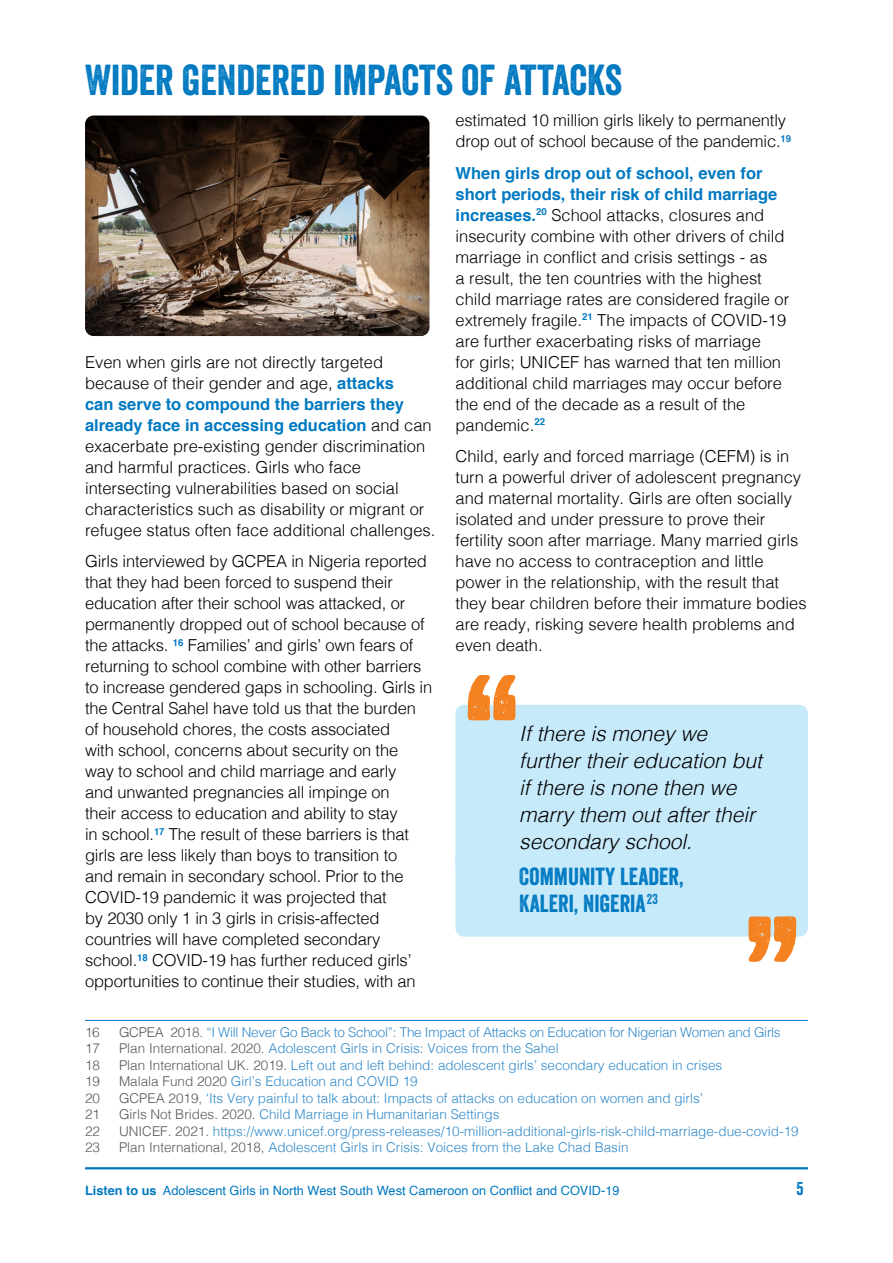
<style>
.page{position:relative;width:893px;height:1263px;background:#fff}
.page>*{position:absolute;margin:0;border:0;box-sizing:border-box;transform-origin:0 0}
.t1{font:42px "Veneer";color:#0079c1}
.t2{font:24px/27px "Veneer";color:#0079c1}
.t3{font:italic 300 21px/27px "Helvetica";color:#000}
.t4{font:18px "Veneer";color:#0079c1}
.t5{font:300 16.5px/21px "Helvetica";color:#000}
.t6{font:300 13.5px "Helvetica";color:#328aca}
.t7{font:300 13.5px "Helvetica";letter-spacing:-.02em;color:#328aca}
.t8{font:300 13.5px "Helvetica";color:#58595b}
.t9{font:12.75px "Helvetica";color:#0079c1}
.s1{font-weight:700;color:#0079c1}
.s2{color:#58595b}
.s3{font-weight:700}
</style>
<div class="page">
<hr style="left:85px;top:1167px;width:723px;height:2px;background:#0079c1">
<hr style="left:85px;top:1020px;width:723px;height:1px;background:#0079c1">
<div style="left:455px;top:705px;width:353px;height:171px;background:#c7eafb;border-radius:9px"></div>
<div style="left:455px;top:845px;width:353px;height:92px;background:#c7eafb;border-radius:9px"></div>
<svg style="left:468px;top:675px;width:48px;height:45px"></svg>
<svg style="left:748px;top:916px;width:48px;height:46px"></svg>
<img style="left:85px;top:116px;width:344px;height:220px">
<h1 class="t1" style="left:85px;top:54px;width:538px">WIDER GENDERED IMPACTS OF ATTACKS</h1>
<p class="t5" style="left:85px;top:350px;width:352px">Even when girls are not directly targeted because of their gender and age, <span class="s1">attacks<br>can serve to compound the barriers they already face in accessing education</span> and can exacerbate pre-existing gender discrimination and harmful practices. Girls who face intersecting vulnerabilities based on social characteristics such as disability or migrant or refugee status often face additional challenges.</p>
<p class="t5" style="left:85px;top:550px;width:349px">Girls interviewed by GCPEA in Nigeria reported that they had been forced to suspend their education after their school was attacked, or permanently dropped out of school because of the attacks. <sup>16</sup> Families’ and girls’ own fears of returning to school combine with other barriers to increase gendered gaps in schooling. Girls in the Central Sahel have told us that the burden of household chores, the costs associated<br>with school, concerns about security on the<br>way to school and child marriage and early<br>and unwanted pregnancies all impinge on<br>their access to education and ability to stay<br>in school.<sup>17</sup> The result of these barriers is that girls are less likely than boys to transition to<br>and remain in secondary school. Prior to the COVID-19 pandemic it was projected that<br>by 2030 only 1 in 3 girls in crisis-affected countries will have completed secondary school.<sup>18</sup> COVID-19 has further reduced girls’ opportunities to continue their studies, with an</p>
<p class="t5" style="left:455px;top:108px;width:337px">estimated 10 million girls likely to permanently drop out of school because of the pandemic.<sup>19</sup></p>
<p class="t5" style="left:455px;top:161px;width:335px"><span class="s1">When girls drop out of school, even for short periods, their risk of child marriage increases.</span><sup>20</sup> School attacks, closures and insecurity combine with other drivers of child marriage in conflict and crisis settings - as<br>a result, the ten countries with the highest child marriage rates are considered fragile or extremely fragile.<sup>21</sup> The impacts of COVID-19 are further exacerbating risks of marriage<br>for girls; UNICEF has warned that ten million additional child marriages may occur before the end of the decade as a result of the pandemic.<sup>22</sup></p>
<p class="t5" style="left:455px;top:444px;width:353px">Child, early and forced marriage (CEFM) is in turn a powerful driver of adolescent pregnancy and maternal mortality. Girls are often socially isolated and under pressure to prove their fertility soon after marriage. Many married girls have no access to contraception and little power in the relationship, with the result that they bear children before their immature bodies are ready, risking severe health problems and even death.</p>
<p class="t3" style="left:519px;top:719px;width:244px">If there is money we further their education but if there is none then we marry them out after their secondary school.</p>
<h2 class="t2" style="left:519px;top:862px;width:166px">COMMUNITY LEADER,<br>KALERI, NIGERIA<sup>23</sup></h2>
<p class="t8" style="left:85px;top:1021px;width:16px">16</p>
<p class="t7" style="left:119px;top:1021px;width:663px"><span class="s2">GCPEA 2018.</span> “I Will Never Go Back to School”: The Impact of Attacks on Education for Nigerian Women and Girls</p>
<p class="t8" style="left:85px;top:1037px;width:17px">17</p>
<p class="t6" style="left:119px;top:1037px;width:441px"><span class="s2">Plan International. 2020.</span> Adolescent Girls in Crisis: Voices from the Sahel</p>
<p class="t8" style="left:85px;top:1053px;width:17px">18</p>
<p class="t6" style="left:119px;top:1053px;width:605px"><span class="s2">Plan International UK. 2019.</span> Left out and left behind: adolescent girls’ secondary education in crises</p>
<p class="t8" style="left:85px;top:1070px;width:17px">19</p>
<p class="t6" style="left:119px;top:1070px;width:300px"><span class="s2">Malala Fund 2020</span> Girl’s Education and COVID 19</p>
<p class="t8" style="left:85px;top:1086px;width:17px">20</p>
<p class="t6" style="left:119px;top:1086px;width:585px"><span class="s2">GCPEA 2019,</span> ‘Its Very painful to talk about: Impacts of attacks on education on women and girls’</p>
<p class="t8" style="left:85px;top:1103px;width:17px">21</p>
<p class="t6" style="left:119px;top:1103px;width:382px"><span class="s2">Girls Not Brides. 2020.</span> Child Marriage in Humanitarian Settings</p>
<p class="t8" style="left:85px;top:1119px;width:17px">22</p>
<p class="t6" style="left:119px;top:1119px;width:681px"><span class="s2">UNICEF. 2021.</span> https://www.unicef.org/press-releases/10-million-additional-girls-risk-child-marriage-due-covid-19</p>
<p class="t8" style="left:85px;top:1136px;width:17px">23</p>
<p class="t6" style="left:119px;top:1136px;width:511px"><span class="s2">Plan International, 2018,</span> Adolescent Girls in Crisis: Voices from the Lake Chad Basin</p>
<p class="t9" style="left:85px;top:1181px;width:536px"><span class="s3">Listen to us</span> Adolescent Girls in North West South West Cameroon on Conflict and COVID-19</p>
<p class="t4" style="left:796px;top:1178px;width:9px">5</p>
</div>
